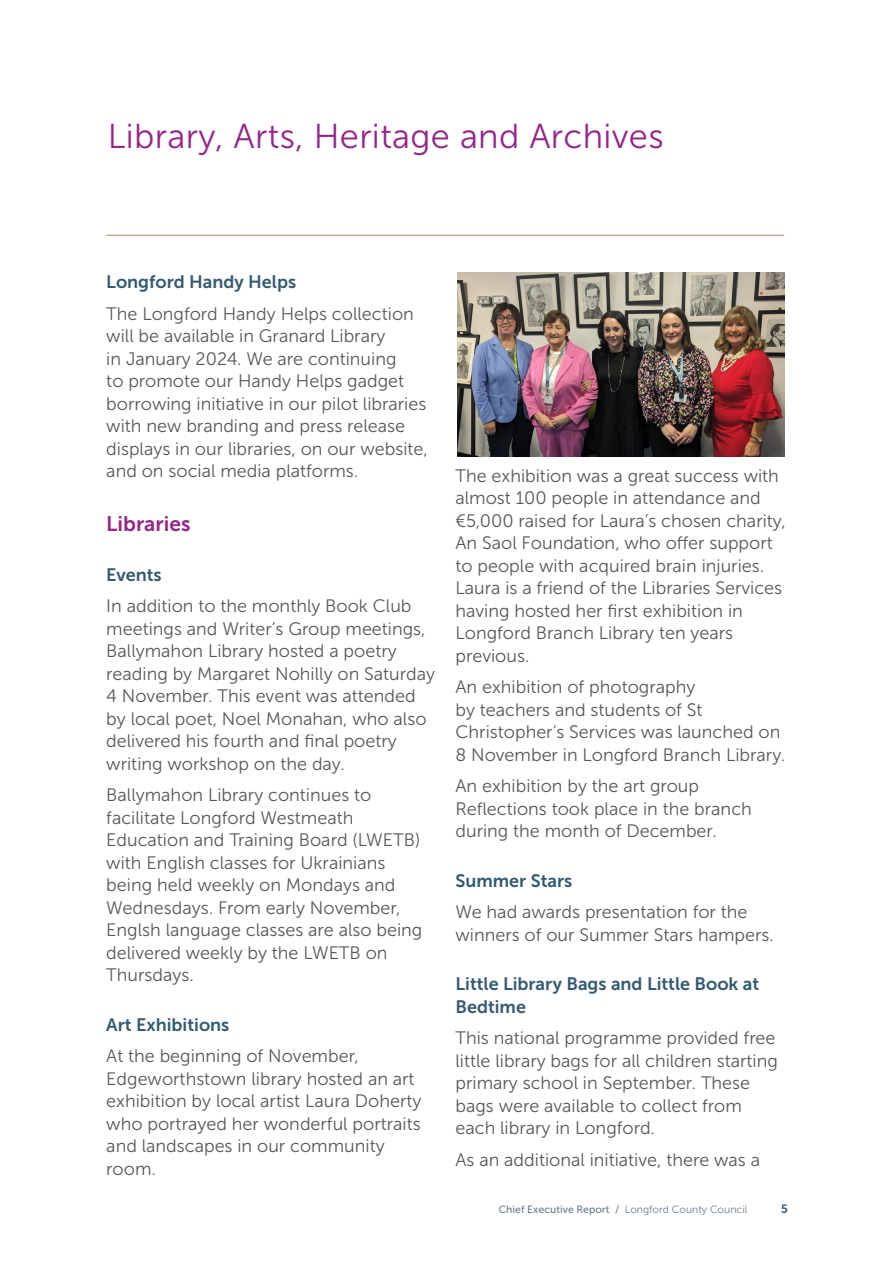
<style>
.page{position:relative;width:893px;height:1263px;background:#fff}
.page>*{position:absolute;margin:0;border:0;box-sizing:border-box;transform-origin:0 0}
.t1{font:34.5px "Museo Sans 300";letter-spacing:.01em;color:#952689}
._02_Sub-subhead{font:21px "Museo Sans 700";color:#952689}
.Text{font:18px/22.5px "Museo Sans 300";color:#57585a}
.Sub_Heading_b{font:18px/22.5px "Museo Sans 700";color:#355b71}
.t2{font:12px "Museo Sans 700";color:#355b71}
.t3{font:10.5px "Museo Sans 500";color:#6a7d90}
.s1{font-family:"Museo Sans 300"}
</style>
<div class="page">
<hr style="left:106px;top:235px;width:678px;height:1px;background:#a68f64">
<img style="left:457px;top:273px;width:327px;height:184px">
<h1 class="t1" style="left:108px;top:117px;width:557px">Library, Arts, Heritage and Archives</h1>
<p class="Sub_Heading_b" style="left:106px;top:271px;width:191px">Longford Handy Helps</p>
<p class="Text" style="left:106px;top:302px;width:323px">The Longford Handy Helps collection will be available in Granard Library<br>in January 2024. We are continuing<br>to promote our Handy Helps gadget borrowing initiative in our pilot libraries with new branding and press release displays in our libraries, on our website, and on social media platforms.</p>
<p class="_02_Sub-subhead" style="left:106px;top:512px;width:86px">Libraries</p>
<p class="Sub_Heading_b" style="left:106px;top:563px;width:57px">Events</p>
<p class="Text" style="left:106px;top:595px;width:330px">In addition to the monthly Book Club meetings and Writer’s Group meetings, Ballymahon Library hosted a poetry reading by Margaret Nohilly on Saturday 4 November. This event was attended by local poet, Noel Monahan, who also delivered his fourth and final poetry writing workshop on the day.</p>
<p class="Text" style="left:106px;top:784px;width:318px">Ballymahon Library continues to facilitate Longford Westmeath<br>Education and Training Board (LWETB) with English classes for Ukrainians being held weekly on Mondays and<br>Wednesdays. From early November,<br>Englsh language classes are also being delivered weekly by the LWETB on<br>Thursdays.</p>
<p class="Sub_Heading_b" style="left:106px;top:1013px;width:125px">Art Exhibitions</p>
<p class="Text" style="left:106px;top:1045px;width:317px">At the beginning of November,<br>Edgeworthstown library hosted an art exhibition by local artist Laura Doherty who portrayed her wonderful portraits and landscapes in our community room.</p>
<p class="Text" style="left:455px;top:464px;width:332px">The exhibition was a great success with almost 100 people in attendance and €5,000 raised for Laura’s chosen charity, An Saol Foundation, who offer support to people with acquired brain injuries.<br>Laura is a friend of the Libraries Services having hosted her first exhibition in Longford Branch Library ten years previous.</p>
<p class="Text" style="left:455px;top:676px;width:331px">An exhibition of photography<br>by teachers and students of St Christopher’s Services was launched on 8 November in Longford Branch Library.</p>
<p class="Text" style="left:455px;top:775px;width:298px">An exhibition by the art group<br>Reflections took place in the branch during the month of December.</p>
<p class="Sub_Heading_b" style="left:455px;top:869px;width:118px">Summer Stars</p>
<p class="Text" style="left:455px;top:901px;width:320px">We had awards presentation for the winners of our Summer Stars hampers.</p>
<p class="Sub_Heading_b" style="left:455px;top:973px;width:305px">Little Library Bags and Little Book at<br>Bedtime</p>
<p class="Text" style="left:455px;top:1027px;width:324px">This national programme provided free little library bags for all children starting primary school in September. These bags were available to collect from each library in Longford.</p>
<p class="Text" style="left:455px;top:1148px;width:306px">As an additional initiative, there was a</p>
<p class="t3" style="left:499px;top:1204px;width:250px">Chief Executive Report / <span class="s1">Longford County Council</span></p>
<p class="t2" style="left:781px;top:1202px;width:8px">5</p>
</div>
